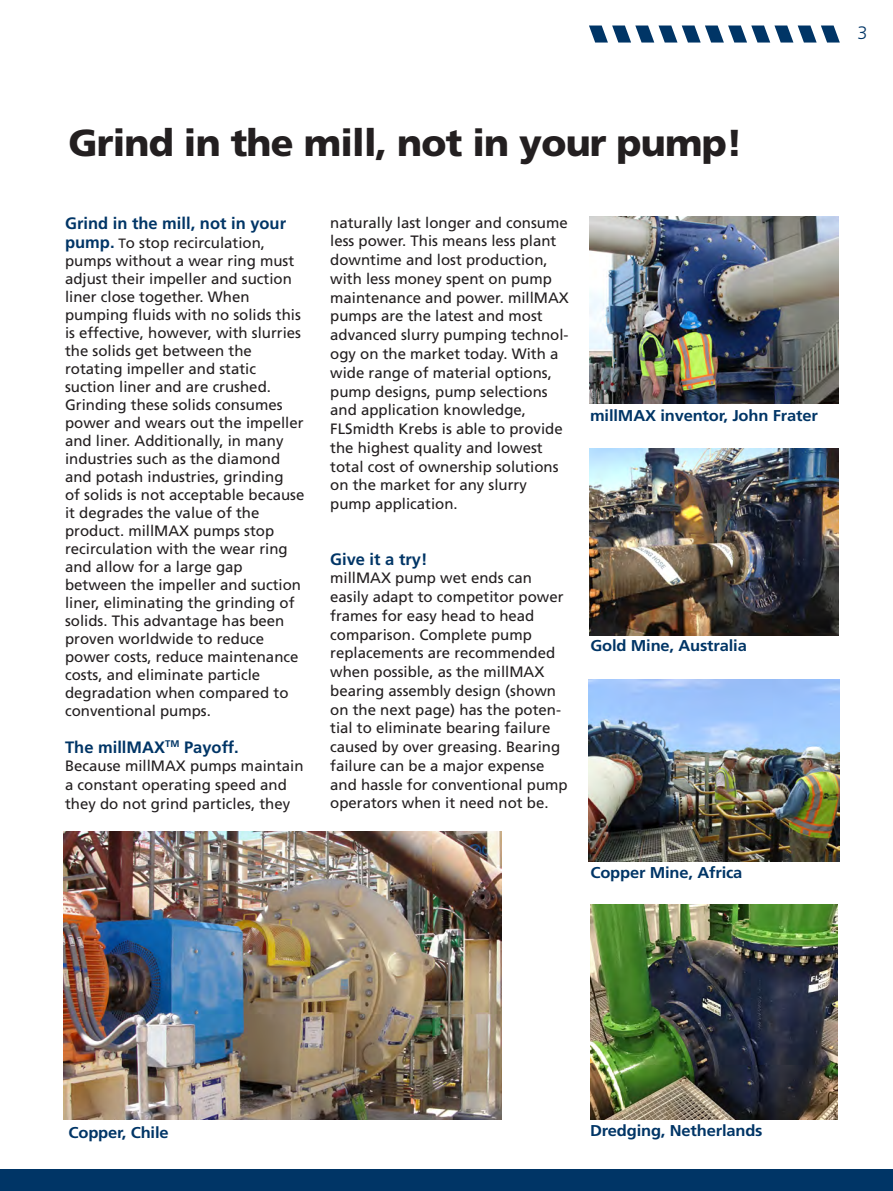
<style>
.page{position:relative;width:893px;height:1191px;background:#fff}
.page>*{position:absolute;margin:0;border:0;box-sizing:border-box;transform-origin:0 0}
.t1{font:900 37.5px "Frutiger";letter-spacing:-.02em;color:#231f20}
.t2{font:300 18px "Frutiger";color:#003566}
.t3{font:700 16.5px "Frutiger";color:#003566}
.t4{font:700 15.6px "Frutiger";letter-spacing:-.01em;color:#003566;scale:1.05 1}
.t5{font:15px/18.8px "Frutiger";color:#231f20}
.s1{font-weight:700;font-size:16.5px;color:#003566}
.s2{font-size:13.5px}
</style>
<div class="page">
<svg style="left:589px;top:26px;width:251px;height:17px"></svg>
<div style="left:0;top:1169px;width:893px;height:22px;background:#003566"></div>
<img style="left:589px;top:679px;width:251px;height:183px">
<img style="left:589px;top:216px;width:250px;height:187px">
<img style="left:589px;top:448px;width:250px;height:187px">
<img style="left:590px;top:904px;width:247px;height:215px">
<img style="left:64px;top:831px;width:438px;height:288px">
<h1 class="t1" style="left:69px;top:120px;width:676px">Grind in the mill, not in your pump!</h1>
<p class="t3" style="left:65px;top:213px;width:222px">Grind in the mill, not in your</p>
<p class="t5" style="left:65px;top:233px;width:241px;line-height:18px"><span class="s1">pump.</span> <span class="s2">T</span>o stop recirculation, pumps without a wear ring must adjust their impeller and suction liner close together. When pumping fluids with no solids this is effective, however, with slurries the solids get between the rotating impeller and static suction liner and are crushed.<br>Grinding these solids consumes power and wears out the impeller and liner. Additionally, in many industries such as the diamond and potash industries, grinding<br>of solids is not acceptable because it degrades the value of the product. millMAX pumps stop recirculation with the wear ring and allow for a large gap between the impeller and suction liner, eliminating the grinding of solids. This advantage has been proven worldwide to reduce power costs, reduce maintenance costs, and eliminate particle degradation when compared to conventional pumps.</p>
<p class="t3" style="left:65px;top:737px;width:175px">The millMAX<sup>TM</sup> Payoff.</p>
<p class="t5" style="left:65px;top:756px;width:240px">Because millMAX pumps maintain a constant operating speed and they do not grind particles, they</p>
<p class="t5" style="left:330px;top:213px;width:240px">naturally last longer and consume less power. This means less plant downtime and lost production, with less money spent on pump maintenance and power. millMAX pumps are the latest and most advanced slurry pumping technol&shy;ogy on the market today. With a wide range of material options, pump designs, pump selections and application knowledge,<br>FLSmidth Krebs is able to provide the highest quality and lowest total cost of ownership solutions on the market for any slurry pump application.</p>
<p class="t3" style="left:330px;top:549px;width:99px">Give it a try!</p>
<p class="t5" style="left:330px;top:569px;width:239px">millMAX pump wet ends can easily adapt to competitor power frames for easy head to head comparison. Complete pump replacements are recommended when possible, as the millMAX bearing assembly design (shown on the next page) has the poten&shy;tial to eliminate bearing failure caused by over greasing. Bearing failure can be a major expense and hassle for conventional pump operators when it need not be.</p>
<p class="t4" style="left:590px;top:406px;width:218px">millMAX inventor, John Frater</p>
<p class="t4" style="left:590px;top:637px;width:150px">Gold Mine, Australia</p>
<p class="t4" style="left:590px;top:863px;width:146px">Copper Mine, Africa</p>
<p class="t2" style="left:857px;top:23px;width:12px">3</p>
<p class="t4" style="left:69px;top:1123px;width:97px">Copper, Chile</p>
<p class="t4" style="left:590px;top:1121px;width:166px">Dredging, Netherlands</p>
</div>
